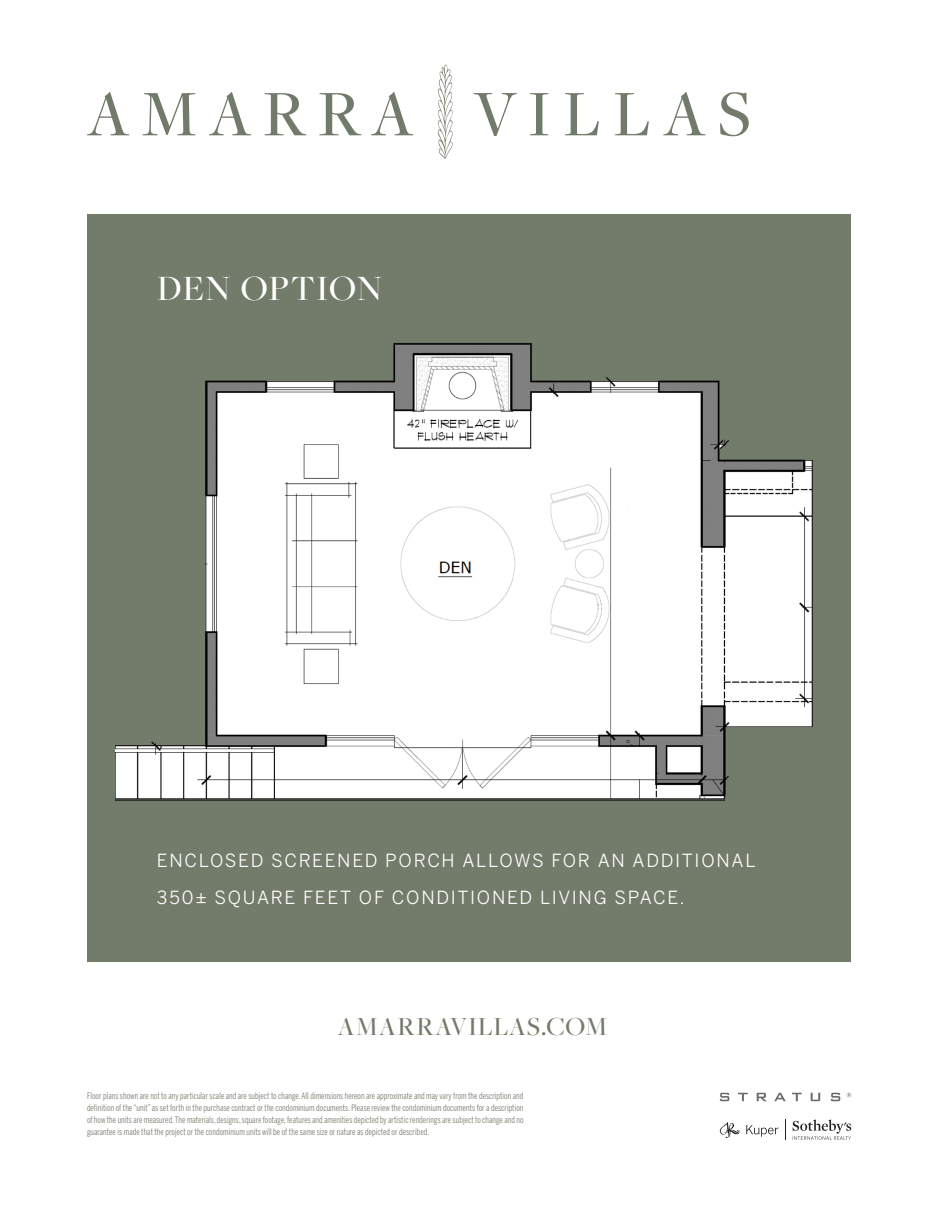
<style>
.page{position:relative;width:945px;height:1215px;background:#fff}
.page>*{position:absolute;margin:0;border:0;box-sizing:border-box;transform-origin:0 0}
.t1{font:500 36.9px "Freight Big Pro";letter-spacing:.025em;color:#fff}
.t2{font:500 27px "Freight Big Pro";letter-spacing:.03em;color:#737b6b}
.t3{font:18px/37.5px "Benton Sans";letter-spacing:.09em;color:#fff}
.t4{font:9px/12px "Benton Sans Compressed";letter-spacing:.01em;color:#737b6b;text-align:justify;scale:.96 1}
</style>
<div class="page">
<div style="left:87px;top:214px;width:763px;height:748px;background:#737b6b"></div>
<img style="left:115px;top:343px;width:698px;height:458px">
<svg style="left:437px;top:65px;width:16px;height:94px"></svg>
<svg style="left:87px;top:92px;width:42px;height:43px"></svg>
<svg style="left:143px;top:93px;width:53px;height:42px"></svg>
<svg style="left:209px;top:92px;width:42px;height:43px"></svg>
<svg style="left:264px;top:93px;width:42px;height:42px"></svg>
<svg style="left:319px;top:93px;width:42px;height:42px"></svg>
<svg style="left:371px;top:92px;width:42px;height:43px"></svg>
<svg style="left:473px;top:93px;width:44px;height:43px"></svg>
<svg style="left:530px;top:93px;width:18px;height:42px"></svg>
<svg style="left:565px;top:93px;width:34px;height:42px"></svg>
<svg style="left:615px;top:93px;width:34px;height:42px"></svg>
<svg style="left:663px;top:92px;width:43px;height:43px"></svg>
<svg style="left:720px;top:92px;width:29px;height:44px"></svg>
<svg style="left:785px;top:1120px;width:1px;height:20px"></svg>
<svg style="left:793px;top:1120px;width:58px;height:20px"></svg>
<svg style="left:746px;top:1125px;width:33px;height:12px"></svg>
<svg style="left:720px;top:1122px;width:20px;height:16px"></svg>
<svg style="left:720px;top:1093px;width:131px;height:8px"></svg>
<h1 class="t1" style="left:157px;top:264px;width:226px">DEN OPTION</h1>
<h3 class="t3" style="left:157px;top:842px;width:600px">ENCLOSED SCREENED PORCH ALLOWS FOR AN ADDITIONAL<br>350± SQUARE FEET OF CONDITIONED LIVING SPACE.</h3>
<h2 class="t2" style="left:338px;top:1009px;width:271px">AMARRAVILLAS.COM</h2>
<p class="t4" style="left:87px;top:1090px;width:456px">Floor plans shown are not to any particular scale and are subject to change. All dimensions hereon are approximate and may vary from the description and definition of the “unit” as set forth in the purchase contract or the condominium documents. Please review the condominium documents for a description of how the units are measured. The materials, designs, square footage, features and amenities depicted by artistic renderings are subject to change and no guarantee is made that the project or the condominium units will be of the same size or nature as depicted or described.</p>
</div>
